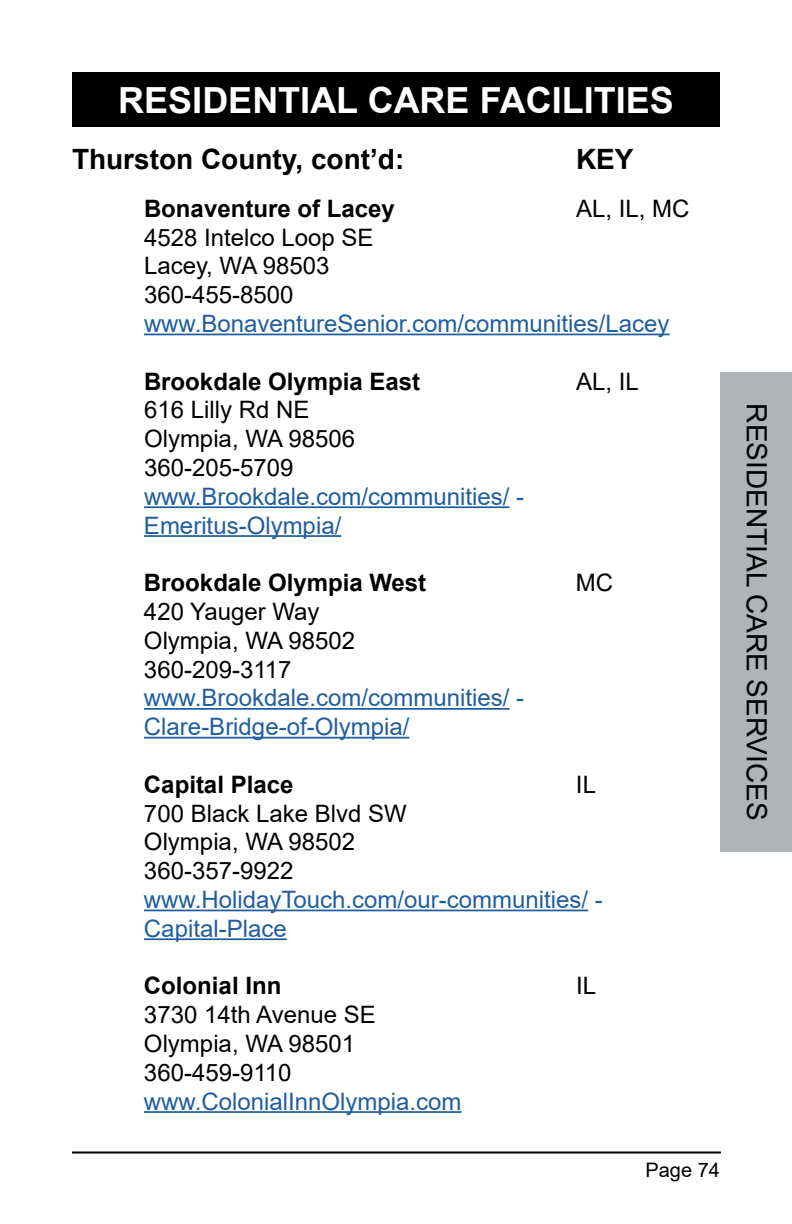
<style>
.page{position:relative;width:792px;height:1224px;background:#fff}
.page>*{position:absolute;margin:0;border:0;box-sizing:border-box;transform-origin:0 0}
.t1{font:700 36px "Arial";color:#fff}
.t2{font:700 28px "Arial";color:#000}
.t3{font:28px "Arial";color:#000}
.t4{font:24px/28.8px "Arial";color:#000}
.t5{font:24px/28.8px "Arial";color:#215e9e}
.t6{font:700 24px "Arial";color:#000}
.t7{font:20px "Arial";color:#000}
</style>
<div class="page">
<div style="left:721px;top:372px;width:71px;height:480px;background:#b1b4b6"></div>
<div style="left:72px;top:72px;width:648px;height:55px;background:#000"></div>
<hr style="left:144px;top:334px;width:526px;height:1px;background:#215e9e">
<hr style="left:144px;top:506px;width:365px;height:2px;background:#215e9e">
<hr style="left:144px;top:535px;width:197px;height:2px;background:#215e9e">
<hr style="left:144px;top:708px;width:365px;height:2px;background:#215e9e">
<hr style="left:144px;top:737px;width:265px;height:2px;background:#215e9e">
<hr style="left:144px;top:910px;width:444px;height:1px;background:#215e9e">
<hr style="left:144px;top:938px;width:143px;height:2px;background:#215e9e">
<hr style="left:144px;top:1111px;width:317px;height:2px;background:#215e9e">
<hr style="left:72px;top:1152px;width:649px;height:2px;background:#000">
<h1 class="t1" style="left:118px;top:75px;width:557px">RESIDENTIAL CARE FACILITIES</h1>
<p class="t2" style="left:72px;top:139px;width:334px">Thurston County, cont’d:</p>
<p class="t2" style="left:576px;top:139px;width:59px">KEY</p>
<p class="t6" style="left:144px;top:191px;width:252px">Bonaventure of Lacey</p>
<p class="t4" style="left:576px;top:194px;width:115px">AL, IL, MC</p>
<p class="t4" style="left:144px;top:223px;width:231px">4528 Intelco Loop SE<br>Lacey, WA 98503<br>360-455-8500</p>
<p class="t5" style="left:144px;top:309px;width:527px">www.BonaventureSenior.com/communities/Lacey</p>
<p class="t6" style="left:144px;top:364px;width:278px">Brookdale Olympia East</p>
<p class="t4" style="left:576px;top:367px;width:64px">AL, IL</p>
<p class="t4" style="left:144px;top:395px;width:213px">616 Lilly Rd NE<br>Olympia, WA 98506<br>360-205-5709</p>
<p class="t5" style="left:144px;top:482px;width:382px">www.Brookdale.com/communities/ -<br>Emeritus-Olympia/</p>
<p class="t6" style="left:144px;top:566px;width:284px">Brookdale Olympia West</p>
<p class="t4" style="left:576px;top:568px;width:39px">MC</p>
<p class="t4" style="left:144px;top:597px;width:213px">420 Yauger Way<br>Olympia, WA 98502<br>360-209-3117</p>
<p class="t5" style="left:144px;top:683px;width:382px">www.Brookdale.com/communities/ -<br>Clare-Bridge-of-Olympia/</p>
<p class="t6" style="left:144px;top:767px;width:151px">Capital Place</p>
<p class="t4" style="left:576px;top:770px;width:22px">IL</p>
<p class="t4" style="left:144px;top:799px;width:264px">700 Black Lake Blvd SW<br>Olympia, WA 98502<br>360-357-9922</p>
<p class="t5" style="left:144px;top:885px;width:460px">www.HolidayTouch.com/our-communities/ -<br>Capital-Place</p>
<p class="t6" style="left:144px;top:969px;width:139px">Colonial Inn</p>
<p class="t4" style="left:576px;top:971px;width:22px">IL</p>
<p class="t4" style="left:144px;top:1000px;width:233px">3730 14th Avenue SE<br>Olympia, WA 98501<br>360-459-9110</p>
<p class="t5" style="left:144px;top:1087px;width:319px">www.ColonialInnOlympia.com</p>
<p class="t7" style="left:645px;top:1157px;width:76px">Page 74</p>
<p class="t3" style="left:776px;top:403px;width:419px;rotate:90deg">RESIDENTIAL CARE SERVICES</p>
</div>
